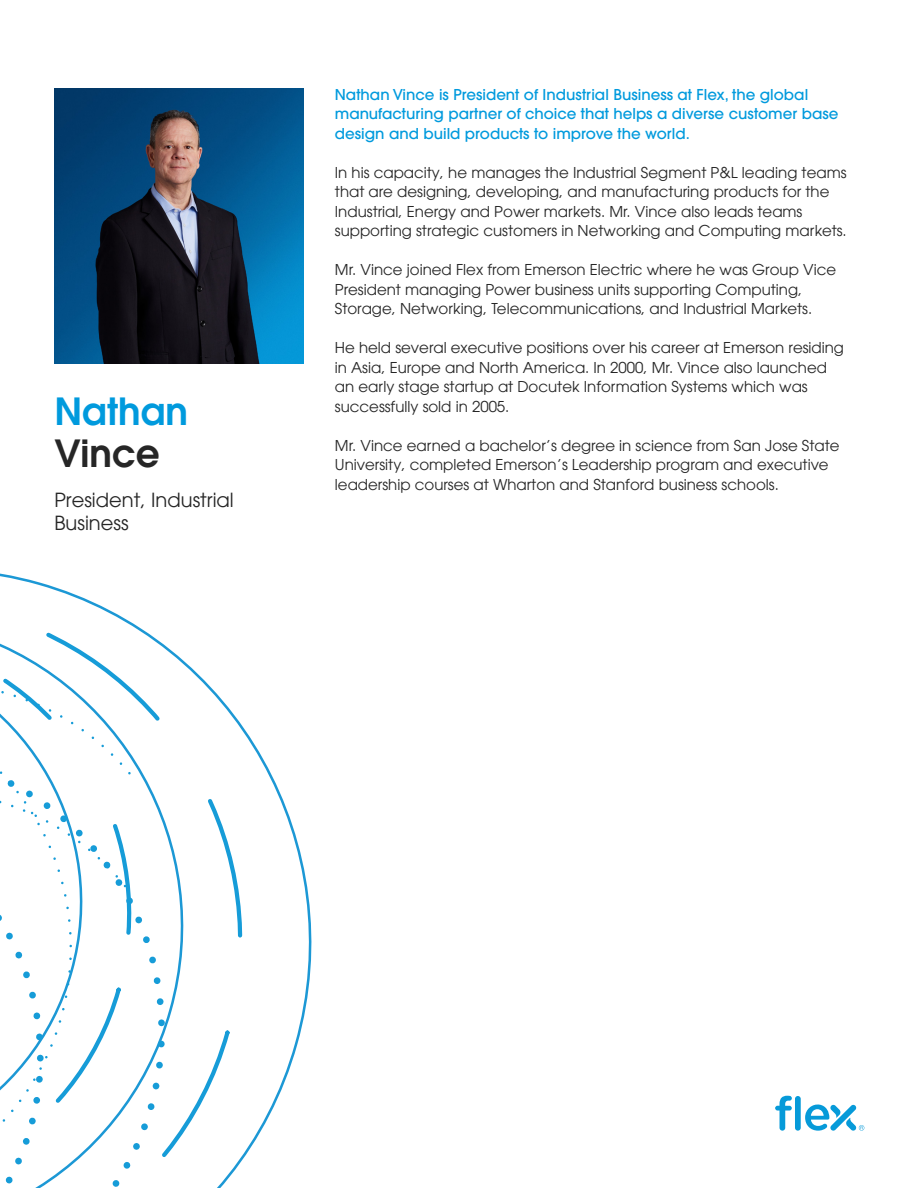
<style>
.page{position:relative;width:918px;height:1188px;background:#fff}
.page>*{position:absolute;margin:0;border:0;box-sizing:border-box;transform-origin:0 0}
.t1{font:600 37.5px "ITC Avant Garde Pro";color:#009add}
.t2{font:600 37.5px "ITC Avant Garde Pro";color:#262626}
.t3{font:19.5px/22.5px "ITC Avant Garde Pro";color:#262626}
.t4{font:15px/19.5px "ITC Avant Garde Pro";color:#262626}
.t5{font:500 15px/19.5px "ITC Avant Garde Pro";color:#009add}
</style>
<div class="page">
<svg style="left:0;top:573px;width:311px;height:615px"></svg>
<svg style="left:130px;top:709px;width:76px;height:479px"></svg>
<svg style="left:0;top:648px;width:138px;height:536px"></svg>
<svg style="left:0;top:761px;width:67px;height:427px"></svg>
<svg style="left:775px;top:1096px;width:17px;height:35px"></svg>
<div style="left:795px;top:1096px;width:6px;height:35px;background:#069ad9;border-radius:3px"></div>
<svg style="left:805px;top:1104px;width:59px;height:27px"></svg>
<img style="left:54px;top:89px;width:250px;height:275px">
<p class="t1" style="left:54px;top:386px;width:135px">Nathan</p>
<p class="t2" style="left:54px;top:428px;width:107px">Vince</p>
<p class="t3" style="left:54px;top:489px;width:181px">President, Industrial<br>Business</p>
<p class="t5" style="left:335px;top:84px;width:505px">Nathan Vince is President of Industrial Business at Flex, the global manufacturing partner of choice that helps a diverse customer base design and build products to improve the world.</p>
<p class="t4" style="left:335px;top:162px;width:513px">In his capacity, he manages the Industrial Segment P&amp;L leading teams that are designing, developing, and manufacturing products for the Industrial, Energy and Power markets. Mr. Vince also leads teams supporting strategic customers in Networking and Computing markets.</p>
<p class="t4" style="left:335px;top:260px;width:503px">Mr. Vince joined Flex from Emerson Electric where he was Group Vice<br>President managing Power business units supporting Computing,<br>Storage, Networking, Telecommunications, and Industrial Markets.</p>
<p class="t4" style="left:335px;top:338px;width:511px">He held several executive positions over his career at Emerson residing in Asia, Europe and North America. In 2000, Mr. Vince also launched an early stage startup at Docutek Information Systems which was successfully sold in 2005.</p>
<p class="t4" style="left:335px;top:435px;width:506px">Mr. Vince earned a bachelor’s degree in science from San Jose State<br>University, completed Emerson’s Leadership program and executive leadership courses at Wharton and Stanford business schools.</p>
</div>
